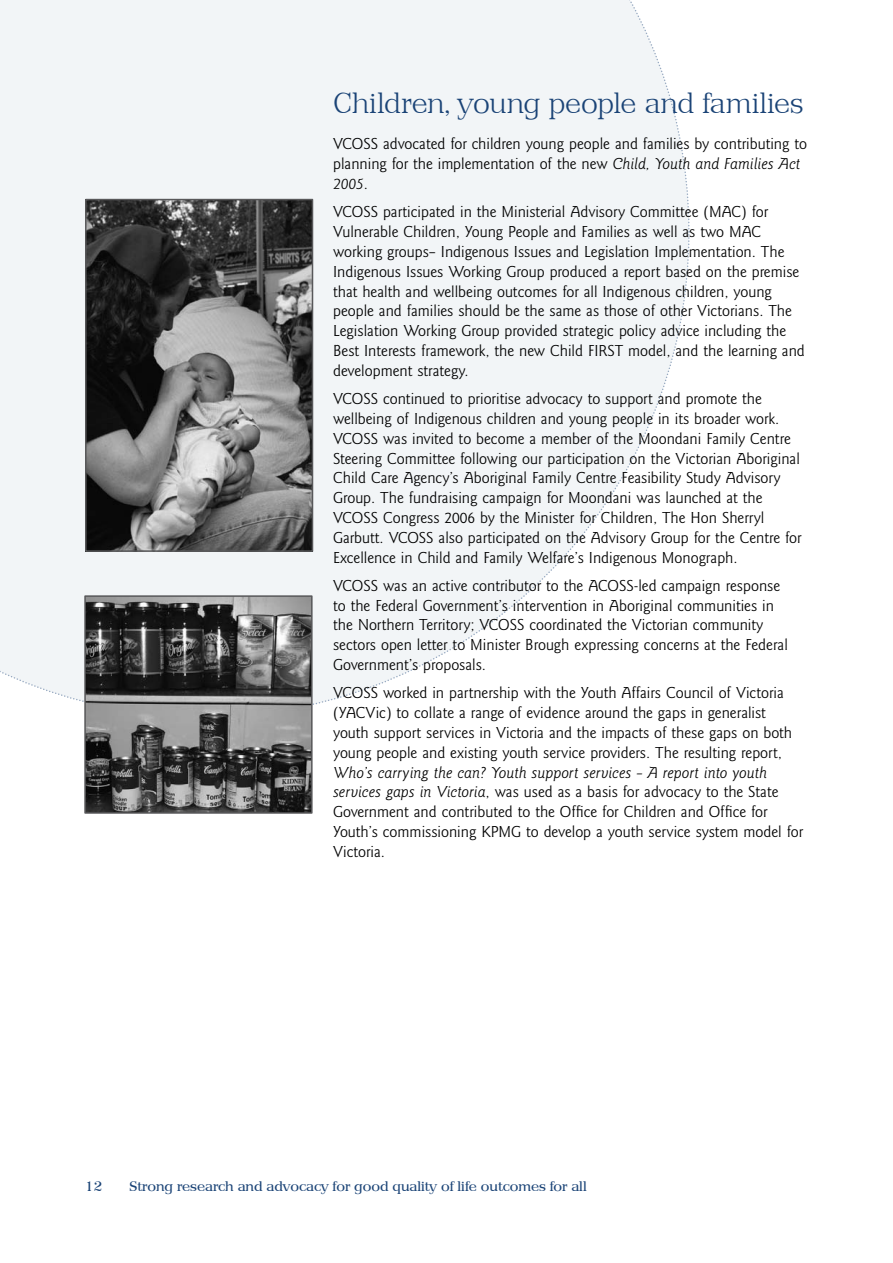
<style>
.page{position:relative;width:893px;height:1263px;background:#fff}
.page>*{position:absolute;margin:0;border:0;box-sizing:border-box;transform-origin:0 0}
.t1{font:200 28.5px "Priamos";color:#1a4376}
.t2{font:16.5px/19.8px "Goudy Sans";color:#000}
.t3{font:13.5px "Priamos";color:#1a4376}
.s1{font-style:italic}
</style>
<div class="page">
<svg style="left:206px;top:232px;width:484px;height:473px"></svg>
<div style="left:204px;top:0;width:486px;height:230px;background:#f2f5f7"></div>
<div style="left:0;top:0;width:203px;height:232px;background:#f2f5f7"></div>
<div style="left:0;top:233px;width:204px;height:469px;background:#f2f5f7"></div>
<img style="left:87px;top:598px;width:223px;height:213px">
<div style="left:84px;top:595px;width:229px;height:219px;border:2px solid #58585a"></div>
<img style="left:88px;top:202px;width:222px;height:347px">
<div style="left:85px;top:199px;width:228px;height:353px;border:2px solid #58585a"></div>
<h1 class="t1" style="left:333px;top:85px;width:472px">Children, young people and families</h1>
<p class="t2" style="left:333px;top:134px;width:476px">VCOSS advocated for children young people and families by contributing to planning for the implementation of the new <span class="s1">Child, Youth and Families Act<br>2005</span>.</p>
<p class="t2" style="left:333px;top:202px;width:473px">VCOSS participated in the Ministerial Advisory Committee (MAC) for Vulnerable Children, Young People and Families as well as two MAC working groups– Indigenous Issues and Legislation Implementation. The Indigenous Issues Working Group produced a report based on the premise that health and wellbeing outcomes for all Indigenous children, young people and families should be the same as those of other Victorians. The Legislation Working Group provided strategic policy advice including the Best Interests framework, the new Child FIRST model, and the learning and development strategy.</p>
<p class="t2" style="left:333px;top:389px;width:470px">VCOSS continued to prioritise advocacy to support and promote the wellbeing of Indigenous children and young people in its broader work.<br>VCOSS was invited to become a member of the Moondani Family Centre Steering Committee following our participation on the Victorian Aboriginal Child Care Agency’s Aboriginal Family Centre Feasibility Study Advisory Group. The fundraising campaign for Moondani was launched at the VCOSS Congress 2006 by the Minister for Children, The Hon Sherryl Garbutt. VCOSS also participated on the Advisory Group for the Centre for Excellence in Child and Family Welfare’s Indigenous Monograph.</p>
<p class="t2" style="left:333px;top:576px;width:456px">VCOSS was an active contributor to the ACOSS-led campaign response to the Federal Government’s intervention in Aboriginal communities in the Northern Territory; VCOSS coordinated the Victorian community sectors open letter to Minister Brough expressing concerns at the Federal Government’s proposals.</p>
<p class="t2" style="left:333px;top:683px;width:461px">VCOSS worked in partnership with the Youth Affairs Council of Victoria (YACVic) to collate a range of evidence around the gaps in generalist youth support services in Victoria and the impacts of these gaps on both young people and existing youth service providers. The resulting report,</p>
<p class="t2" style="left:333px;top:762px;width:471px"><span class="s1">Who’s carrying the can? Youth support services – A report into youth services gaps in Victoria</span>, was used as a basis for advocacy to the State Government and contributed to the Office for Children and Office for Youth’s commissioning KPMG to develop a youth service system model for Victoria.</p>
<p class="t3" style="left:85px;top:1178px;width:19px">12</p>
<p class="t3" style="left:130px;top:1178px;width:459px">Strong research and advocacy for good quality of life outcomes for all</p>
</div>
